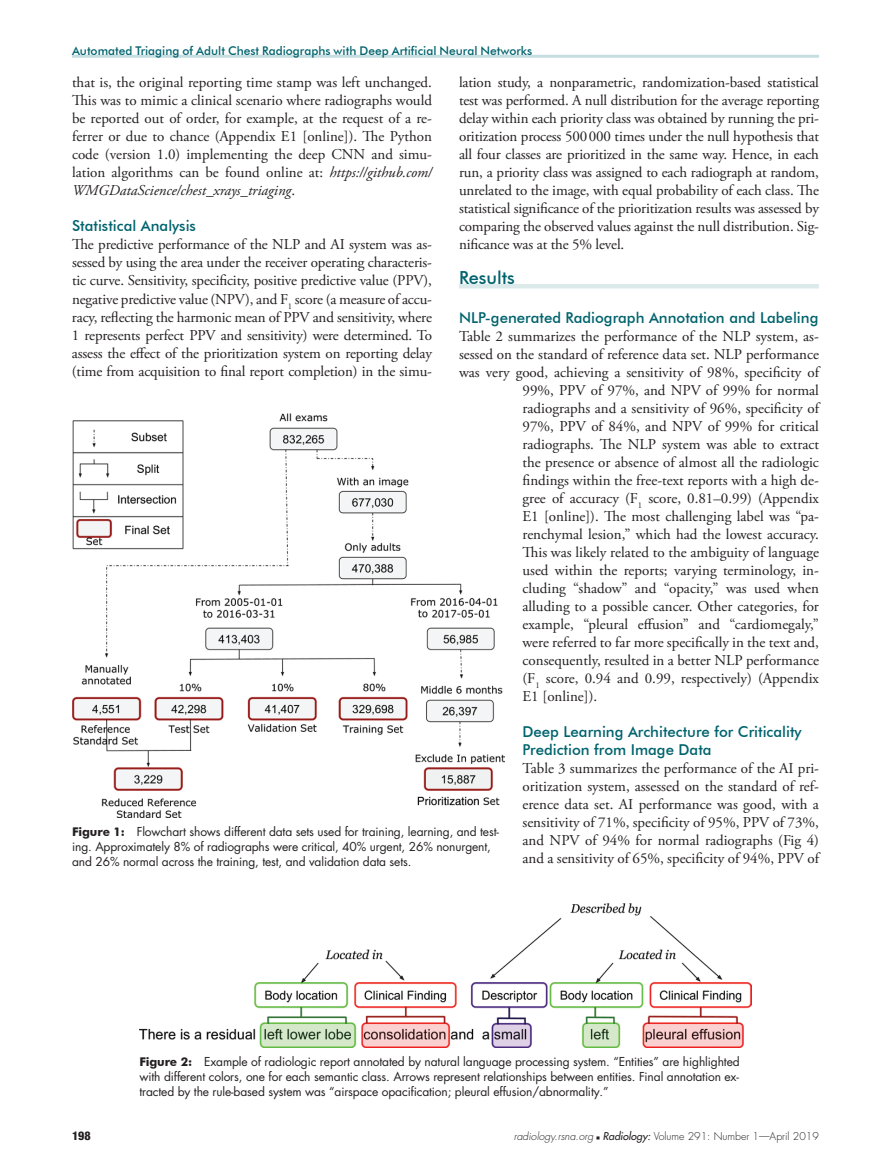
<style>
.page{position:relative;width:891px;height:1175px;background:#fff}
.page>*{position:absolute;margin:0;border:0;box-sizing:border-box;transform-origin:0 0}
.t1{font:500 18px "Futura BT";color:#00636d}
.t2{font:15px/18px "Adobe Garamond Pro";color:#231f20;text-align:justify}
.t3{font:500 15px/18px "Futura BT";color:#00636d}
.t4{font:12px/15px "Futura";letter-spacing:-.01em;color:#231f20}
.t5{font:500 12px "Futura BT";color:#00636d}
.t6{font:800 condensed 12px "Helvetica Neue";color:#231f20}
.t7{font:300 10.5px "Futura";color:#231f20}
.s1{font-style:italic}
.s2{font-family:"Futura BT";font-weight:700}
.s3{font-family:"Universal Newswith Comm Pi";font-weight:400;font-size:6px}
.s4{font-weight:400;font-style:italic}
</style>
<div class="page">
<hr style="left:72px;top:55px;width:747px;height:3px;background:#c6dee1">
<hr style="left:459px;top:284px;width:360px;height:4px;background:#dceaec">
<img style="left:72px;top:413px;width:432px;height:404px">
<img style="left:139px;top:903px;width:612px;height:144px">
<p class="t5" style="left:72px;top:43px;width:462px">Automated Triaging of Adult Chest Radiographs with Deep Artificial Neural Networks</p>
<p class="t2" style="left:72px;top:74px;width:362px">that is, the original reporting time stamp was left unchanged.<br>This was to mimic a clinical scenario where radiographs would be reported out of order, for example, at the request of a re&shy;ferrer or due to chance (Appendix E1 [online]). The Python code (version 1.0) implementing the deep CNN and simu&shy;lation algorithms can be found online at: <span class="s1">https://github.com/ WMGDataScience/chest_xrays_triaging</span>.</p>
<p class="t3" style="left:72px;top:217px;width:126px">Statistical Analysis</p>
<p class="t2" style="left:72px;top:236px;width:362px">The predictive performance of the NLP and AI system was as&shy;sessed by using the area under the receiver operating characteris&shy;tic curve. Sensitivity, specificity, positive predictive value (PPV), negative predictive value (NPV), and F<sub>1</sub> score (a measure of accu&shy;racy, reflecting the harmonic mean of PPV and sensitivity, where 1 represents perfect PPV and sensitivity) were determined. To assess the effect of the prioritization system on reporting delay (time from acquisition to final report completion) in the simu-</p>
<p class="t2" style="left:459px;top:74px;width:362px">lation study, a nonparametric, randomization-based statistical test was performed. A null distribution for the average reporting delay within each priority class was obtained by running the pri&shy;oritization process 500000 times under the null hypothesis that all four classes are prioritized in the same way. Hence, in each run, a priority class was assigned to each radiograph at random, unrelated to the image, with equal probability of each class. The statistical significance of the prioritization results was assessed by comparing the observed values against the null distribution. Sig&shy;nificance was at the 5% level.</p>
<p class="t1" style="left:459px;top:267px;width:57px">Results</p>
<p class="t3" style="left:459px;top:308px;width:361px">NLP-generated Radiograph Annotation and Labeling</p>
<p class="t2" style="left:459px;top:328px;width:361px">Table 2 summarizes the performance of the NLP system, as-</p>
<p class="t2" style="left:459px;top:346px;width:362px">sessed on the standard of reference data set. NLP performance</p>
<p class="t2" style="left:459px;top:364px;width:362px">was very good, achieving a sensitivity of 98%, specificity of</p>
<p class="t2" style="left:523px;top:382px;width:298px">99%, PPV of 97%, and NPV of 99% for normal</p>
<p class="t2" style="left:523px;top:400px;width:298px">radiographs and a sensitivity of 96%, specificity of</p>
<p class="t2" style="left:523px;top:418px;width:298px">97%, PPV of 84%, and NPV of 99% for critical</p>
<p class="t2" style="left:523px;top:436px;width:298px">radiographs. The NLP system was able to extract</p>
<p class="t2" style="left:523px;top:454px;width:298px">the presence or absence of almost all the radiologic</p>
<p class="t2" style="left:523px;top:472px;width:298px">findings within the free-text reports with a high de-</p>
<p class="t2" style="left:523px;top:490px;width:298px">gree of accuracy (F<sub>1</sub> score, 0.81–0.99) (Appendix</p>
<p class="t2" style="left:523px;top:508px;width:298px">E1 [online]). The most challenging label was “pa-</p>
<p class="t2" style="left:523px;top:526px;width:298px">renchymal lesion,” which had the lowest accuracy.</p>
<p class="t2" style="left:523px;top:544px;width:298px">This was likely related to the ambiguity of language</p>
<p class="t2" style="left:523px;top:562px;width:298px">used within the reports; varying terminology, in-</p>
<p class="t2" style="left:523px;top:580px;width:298px">cluding “shadow” and “opacity,” was used when</p>
<p class="t2" style="left:523px;top:598px;width:298px">alluding to a possible cancer. Other categories, for</p>
<p class="t2" style="left:523px;top:616px;width:298px">example, “pleural effusion” and “cardiomegaly,”</p>
<p class="t2" style="left:523px;top:634px;width:298px">were referred to far more specifically in the text and,</p>
<p class="t2" style="left:523px;top:652px;width:298px">consequently, resulted in a better NLP performance</p>
<p class="t2" style="left:523px;top:670px;width:298px">(F<sub>1</sub> score, 0.94 and 0.99, respectively) (Appendix</p>
<p class="t2" style="left:523px;top:688px;width:76px">E1 [online]).</p>
<p class="t3" style="left:523px;top:722px;width:281px">Deep Learning Architecture for Criticality<br>Prediction from Image Data</p>
<p class="t2" style="left:523px;top:760px;width:298px">Table 3 summarizes the performance of the AI pri&shy;oritization system, assessed on the standard of ref&shy;erence data set. AI performance was good, with a sensitivity of 71%, specificity of 95%, PPV of 73%, and NPV of 94% for normal radiographs (Fig 4) and a sensitivity of 65%, specificity of 94%, PPV of</p>
<p class="t4" style="left:72px;top:824px;width:428px"><span class="s2">Figure 1:</span> Flowchart shows different data sets used for training, learning, and test&shy;ing. Approximately 8% of radiographs were critical, 40% urgent, 26% nonurgent, and 26% normal across the training, test, and validation data sets.</p>
<p class="t4" style="left:139px;top:1053px;width:602px;text-align:justify"><span class="s2">Figure 2:</span> Example of radiologic report annotated by natural language processing system. “Entities” are highlighted with different colors, one for each semantic class. Arrows represent relationships between entities. Final annotation ex&shy;tracted by the rule-based system was “airspace opacification; pleural effusion/abnormality.”</p>
<p class="t6" style="left:72px;top:1128px;width:20px">198</p>
<p class="t7" style="left:514px;top:1129px;width:307px"><span class="s1">radiology.rsna.org</span> <span class="s3">n</span> <span class="s4">Radiology:</span> Volume 291: Number 1—April 2019</p>
</div>
